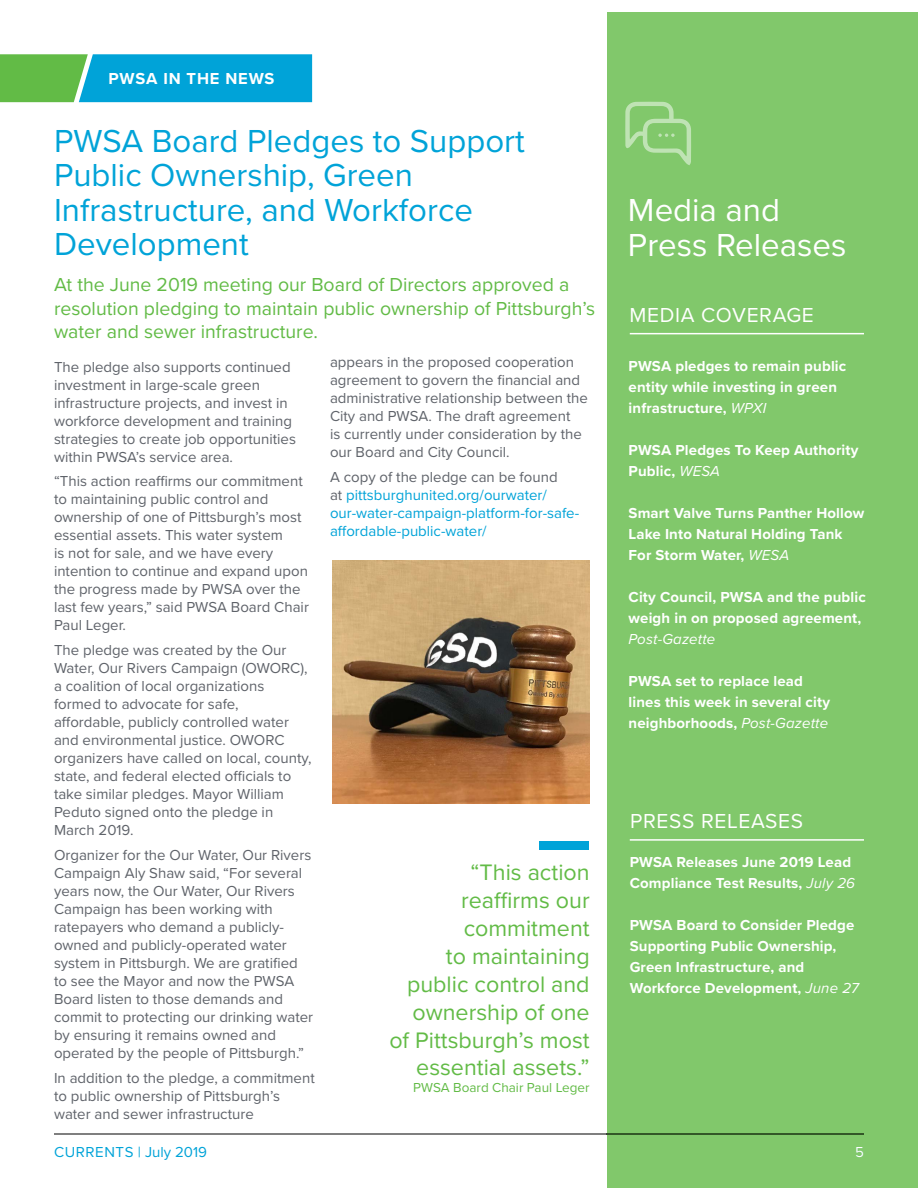
<style>
.page{position:relative;width:918px;height:1188px;background:#fff}
.page>*{position:absolute;margin:0;border:0;box-sizing:border-box;transform-origin:0 0}
.t1{font:33px/34.5px "Proxima Nova";color:#00a3d8}
.t2{font:33px/34.5px "Proxima Nova";color:#fff}
.t3{font:23.25px/27.9px "Proxima Nova";color:#62bb46;text-align:right}
.t4{font:21px "Proxima Nova";letter-spacing:.03em;color:#fff}
.t5{font:19.5px/23.4px "Proxima Nova";color:#62bb46}
.t6{font:700 16.5px "Proxima Nova";letter-spacing:.05em;color:#fff}
.t7{font:15px/18px "Proxima Nova";color:#5f636a}
.t8{font:700 15px/21px "Proxima Nova";letter-spacing:.01em;color:#fff}
.t9{font:15px/18px "Proxima Nova";color:#00a3d8}
.t10{font:15px "Proxima Nova";letter-spacing:.035em;color:#00a3d8}
.t11{font:italic 15px "Proxima Nova";letter-spacing:.01em;color:#fff}
.t12{font:15px "Proxima Nova";color:#fff}
.t13{font:13.5px "Proxima Nova";color:#62bb46}
.s1{color:#5f636a}
.s2{font-weight:400;font-style:italic}
</style>
<div class="page">
<hr style="left:54px;top:1134px;width:810px;height:1px;background:#000">
<div style="left:608px;top:12px;width:310px;height:1176px;background:#81c86b"></div>
<hr style="left:630px;top:333px;width:234px;height:1px;background:#fff">
<hr style="left:606px;top:1134px;width:258px;height:1px;background:#000">
<svg style="left:0;top:54px;width:312px;height:48px;background:#1fabb2"></svg>
<svg style="left:625px;top:102px;width:66px;height:63px"></svg>
<hr style="left:630px;top:839px;width:234px;height:2px;background:#fff">
<div style="left:539px;top:841px;width:49px;height:9px;background:#00a3d8"></div>
<img style="left:333px;top:560px;width:257px;height:243px">
<p class="t6" style="left:108px;top:66px;width:168px">PWSA IN THE NEWS</p>
<h1 class="t1" style="left:54px;top:122px;width:472px">PWSA Board Pledges to Support<br>Public Ownership, Green<br>Infrastructure, and Workforce<br>Development</h1>
<h3 class="t5" style="left:54px;top:272px;width:543px">At the June 2019 meeting our Board of Directors approved a resolution pledging to maintain public ownership of Pittsburgh’s water and sewer infrastructure.</h3>
<p class="t7" style="left:54px;top:357px;width:243px">The pledge also supports continued investment in large-scale green infrastructure projects, and invest in workforce development and training strategies to create job opportunities within PWSA’s service area.</p>
<p class="t7" style="left:54px;top:472px;width:256px">“This action reaffirms our commitment to maintaining public control and ownership of one of Pittsburgh’s most essential assets. This water system<br>is not for sale, and we have every intention to continue and expand upon the progress made by PWSA over the last few years,” said PWSA Board Chair Paul Leger.</p>
<p class="t7" style="left:54px;top:641px;width:259px">The pledge was created by the Our Water, Our Rivers Campaign (OWORC), a coalition of local organizations formed to advocate for safe, affordable, publicly controlled water and environmental justice. OWORC organizers have called on local, county, state, and federal elected officials to take similar pledges. Mayor William Peduto signed onto the pledge in March 2019.</p>
<p class="t7" style="left:54px;top:845px;width:261px">Organizer for the Our Water, Our Rivers Campaign Aly Shaw said, “For several years now, the Our Water, Our Rivers Campaign has been working with ratepayers who demand a publicly&shy;owned and publicly-operated water system in Pittsburgh. We are gratified to see the Mayor and now the PWSA Board listen to those demands and commit to protecting our drinking water by ensuring it remains owned and operated by the people of Pittsburgh.”</p>
<p class="t7" style="left:54px;top:1068px;width:262px">In addition to the pledge, a commitment to public ownership of Pittsburgh’s water and sewer infrastructure</p>
<p class="t7" style="left:330px;top:352px;width:260px">appears in the proposed cooperation agreement to govern the financial and administrative relationship between the City and PWSA. The draft agreement<br>is currently under consideration by the our Board and City Council.</p>
<p class="t9" style="left:330px;top:467px;width:251px"><span class="s1">A copy of the pledge can be found<br>at</span> pittsburghunited.org/ourwater/ our-water-campaign-platform-for-safe&shy;affordable-public-water/</p>
<h2 class="t3" style="left:389px;top:857px;width:202px">“This action reaffirms our commitment<br>to maintaining public control and ownership of one of Pittsburgh’s most essential assets.”</h2>
<p class="t13" style="left:413px;top:1077px;width:178px">PWSA Board Chair Paul Leger</p>
<p class="t10" style="left:54px;top:1140px;width:154px">CURRENTS | July 2019</p>
<h1 class="t2" style="left:628px;top:191px;width:220px">Media and<br>Press Releases</h1>
<h3 class="t4" style="left:629px;top:299px;width:186px">MEDIA COVERAGE</h3>
<p class="t8" style="left:629px;top:356px;width:219px">PWSA pledges to remain public entity while investing in green infrastructure, <span class="s2">WPXI</span></p>
<p class="t8" style="left:629px;top:440px;width:231px">PWSA Pledges To Keep Authority<br>Public, <span class="s2">WESA</span></p>
<p class="t8" style="left:629px;top:503px;width:237px">Smart Valve Turns Panther Hollow<br>Lake Into Natural Holding Tank<br>For Storm Water, <span class="s2">WESA</span></p>
<p class="t8" style="left:629px;top:587px;width:239px">City Council, PWSA and the public weigh in on proposed agreement,</p>
<p class="t11" style="left:629px;top:628px;width:88px">Post-Gazette</p>
<p class="t8" style="left:629px;top:671px;width:203px">PWSA set to replace lead lines this week in several city neighborhoods, <span class="s2">Post-Gazette</span></p>
<h3 class="t4" style="left:630px;top:805px;width:174px">PRESS RELEASES</h3>
<p class="t8" style="left:630px;top:851px;width:227px">PWSA Releases June 2019 Lead<br>Compliance Test Results, <span class="s2">July 26</span></p>
<p class="t8" style="left:630px;top:914px;width:231px">PWSA Board to Consider Pledge<br>Supporting Public Ownership,<br>Green Infrastructure, and<br>Workforce Development, <span class="s2">June 27</span></p>
<p class="t12" style="left:855px;top:1140px;width:10px">5</p>
</div>
